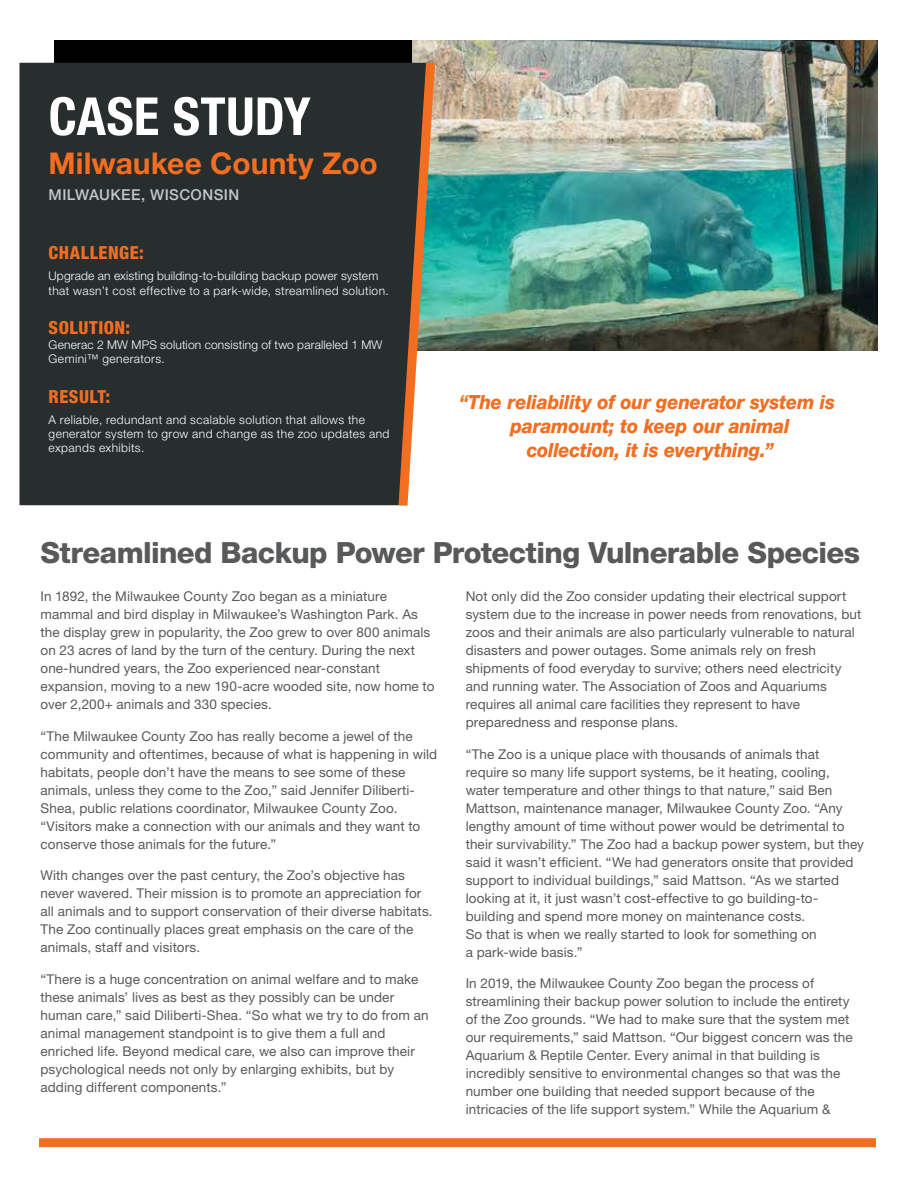
<style>
.page{position:relative;width:918px;height:1188px;background:#fff}
.page>*{position:absolute;margin:0;border:0;box-sizing:border-box;transform-origin:0 0}
.t1{font:700 condensed 52.5px "Helvetica Neue LT Std";letter-spacing:.005em;color:#fff}
.t2{font:700 30px "Helvetica Neue LT Std";color:#f36e21}
.t3{font:800 29.25px "Helvetica Neue LT Std";letter-spacing:-.02em;color:#58595b}
.t4{font:italic 800 19.65px/23.9px "Helvetica Neue LT Std";letter-spacing:-.015em;color:#f36e21;text-align:center;scale:.94 1}
.t5{font:800 condensed 18px "Helvetica Neue LT Std";letter-spacing:.03em;color:#f36e21}
.t6{font:500 15px "Helvetica Neue LT Std";letter-spacing:.025em;color:#c4c6c8}
.t7{font:13.5px/18px "Helvetica Neue LT Std";letter-spacing:.01em;color:#58595b}
.t8{font:300 12px/14.4px "Helvetica Neue LT Std";letter-spacing:.025em;color:#fff}
</style>
<div class="page">
<div style="left:54px;top:40px;width:824px;height:311px;background:#000"></div>
<img style="left:412px;top:40px;width:466px;height:311px">
<div style="left:39px;top:1138px;width:837px;height:9px;background:#f36e21"></div>
<div style="left:19px;top:63px;width:374px;height:442px;background:#282d2e"></div>
<svg style="left:393px;top:53px;width:47px;height:453px"></svg>
<h1 class="t1" style="left:49px;top:85px;width:264px">CASE STUDY</h1>
<h2 class="t2" style="left:49px;top:145px;width:331px">Milwaukee County Zoo</h2>
<p class="t6" style="left:49px;top:185px;width:192px">MILWAUKEE, WISCONSIN</p>
<p class="t6" style="left:48px;top:178px;width:103px">, CALIFORNIA</p>
<h3 class="t5" style="left:49px;top:241px;width:97px">CHALLENGE:</h3>
<p class="t8" style="left:49px;top:268px;width:342px">Upgrade an existing building-to-building backup power system that wasn’t cost effective to a park-wide, streamlined solution.</p>
<h3 class="t5" style="left:49px;top:317px;width:83px">SOLUTION:</h3>
<p class="t8" style="left:49px;top:337px;width:335px">Generac 2 MW MPS solution consisting of two paralleled 1 MW<br>Gemini™ generators.</p>
<h3 class="t5" style="left:49px;top:385px;width:63px">RESULT:</h3>
<p class="t8" style="left:49px;top:412px;width:342px">A reliable, redundant and scalable solution that allows the generator system to grow and change as the zoo updates and expands exhibits.</p>
<h3 class="t4" style="left:459px;top:390px;width:401px">“The reliability of our generator system is paramount; to keep our animal collection, it is everything.”</h3>
<h3 class="t3" style="left:40px;top:535px;width:821px">Streamlined Backup Power Protecting Vulnerable Species</h3>
<p class="t7" style="left:40px;top:587px;width:396px">In 1892, the Milwaukee County Zoo began as a miniature mammal and bird display in Milwaukee’s Washington Park. As the display grew in popularity, the Zoo grew to over 800 animals on 23 acres of land by the turn of the century. During the next one-hundred years, the Zoo experienced near-constant expansion, moving to a new 190-acre wooded site, now home to over 2,200+ animals and 330 species.</p>
<p class="t7" style="left:40px;top:727px;width:398px">“The Milwaukee County Zoo has really become a jewel of the community and oftentimes, because of what is happening in wild habitats, people don’t have the means to see some of these animals, unless they come to the Zoo,” said Jennifer Diliberti-Shea, public relations coordinator, Milwaukee County Zoo. “Visitors make a connection with our animals and they want to conserve those animals for the future.”</p>
<p class="t7" style="left:40px;top:866px;width:394px">With changes over the past century, the Zoo’s objective has never wavered. Their mission is to promote an appreciation for all animals and to support conservation of their diverse habitats.<br>The Zoo continually places great emphasis on the care of the animals, staff and visitors.</p>
<p class="t7" style="left:40px;top:970px;width:390px">“There is a huge concentration on animal welfare and to make these animals’ lives as best as they possibly can be under human care,” said Diliberti-Shea. “So what we try to do from an animal management standpoint is to give them a full and enriched life. Beyond medical care, we also can improve their psychological needs not only by enlarging exhibits, but by adding different components.”</p>
<p class="t7" style="left:466px;top:587px;width:397px">Not only did the Zoo consider updating their electrical support system due to the increase in power needs from renovations, but zoos and their animals are also particularly vulnerable to natural disasters and power outages. Some animals rely on fresh shipments of food everyday to survive; others need electricity and running water. The Association of Zoos and Aquariums requires all animal care facilities they represent to have preparedness and response plans.</p>
<p class="t7" style="left:466px;top:745px;width:400px">“The Zoo is a unique place with thousands of animals that require so many life support systems, be it heating, cooling, water temperature and other things to that nature,” said Ben Mattson, maintenance manager, Milwaukee County Zoo. “Any lengthy amount of time without power would be detrimental to their survivability.” The Zoo had a backup power system, but they said it wasn’t efficient. “We had generators onsite that provided support to individual buildings,” said Mattson. “As we started looking at it, it just wasn’t cost-effective to go building-to&shy;building and spend more money on maintenance costs.<br>So that is when we really started to look for something on<br>a park-wide basis.”</p>
<p class="t7" style="left:466px;top:974px;width:388px">In 2019, the Milwaukee County Zoo began the process of streamlining their backup power solution to include the entirety of the Zoo grounds. “We had to make sure that the system met our requirements,” said Mattson. “Our biggest concern was the Aquarium &amp; Reptile Center. Every animal in that building is incredibly sensitive to environmental changes so that was the number one building that needed support because of the intricacies of the life support system.” While the Aquarium &amp;</p>
</div>
